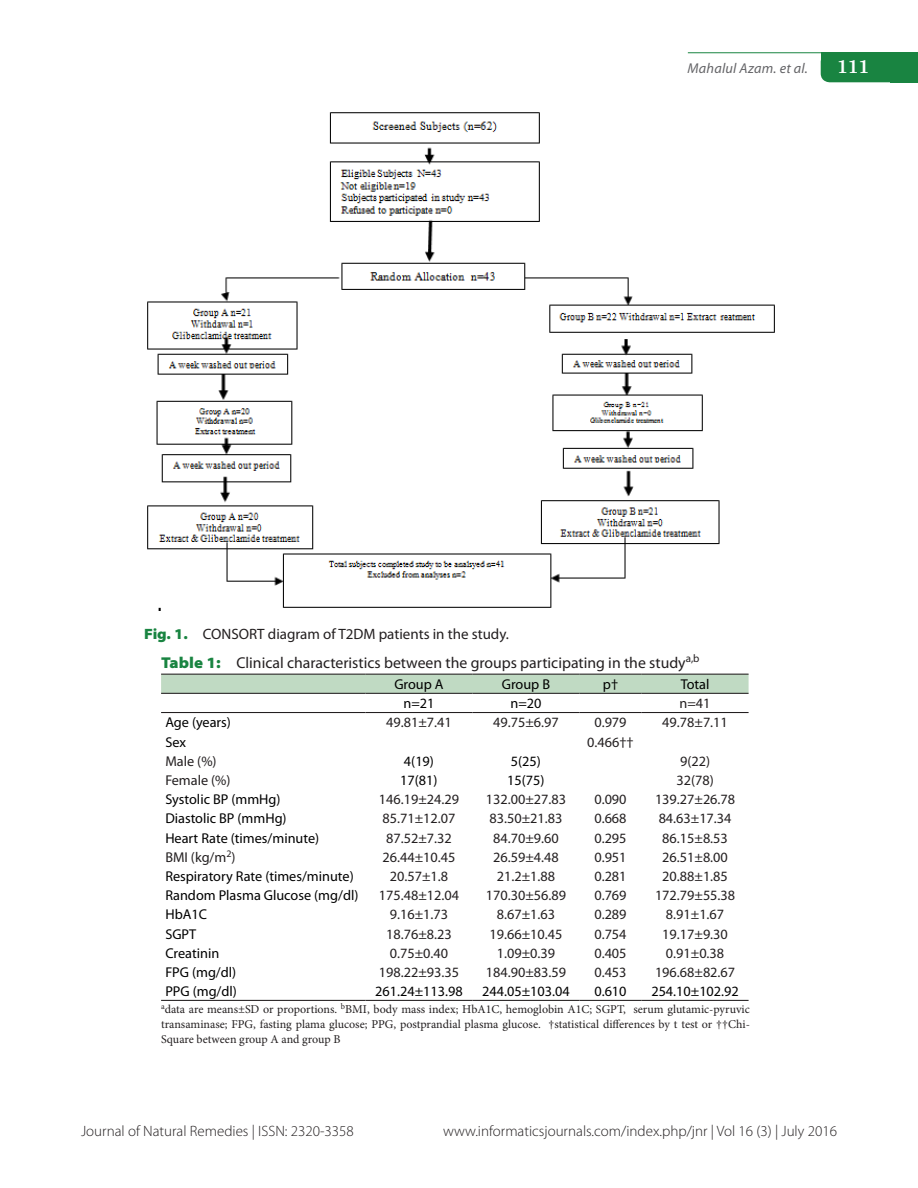
<style>
.page{position:relative;width:918px;height:1188px;background:#fff}
.page>*{position:absolute;margin:0;border:0;box-sizing:border-box;transform-origin:0 0}
.t1{font:700 18.75px "Century Schoolbook";color:#fff}
.Table_head{font:15.75px "Myriad Pro";color:#231f20}
.t2{font:300 15px "Myriad Pro";color:#231f20}
.Fig_cap{font:15px "Myriad Pro";color:#231f20}
.table_text{font:14.25px "Myriad Pro";color:#231f20}
.table_text-2{font:14.25px "Myriad Pro";color:#000}
.t3{font:italic 14.25px "Myriad Pro";letter-spacing:.015em;color:#636366}
.Body_Text_1st_para{font:12px/15px "Minion Pro";color:#231f20;text-align:justify}
.s1{font-weight:900;font-stretch:semi-expanded;color:#198441}
</style>
<div class="page">
<svg style="left:821px;top:67px;width:97px;height:15px"></svg>
<div style="left:821px;top:53px;width:97px;height:14px;background:#198441"></div>
<div style="left:890px;top:68px;width:28px;height:14px;background:#198441"></div>
<hr style="left:688px;top:52px;width:230px;height:1px;background:#198441">
<div style="left:161px;top:675px;width:588px;height:18px;background:#c0dac3"></div>
<hr style="left:161px;top:674px;width:205px;height:1px;background:#231f20">
<hr style="left:366px;top:674px;width:106px;height:1px;background:#231f20">
<hr style="left:472px;top:674px;width:107px;height:1px;background:#231f20">
<hr style="left:579px;top:674px;width:63px;height:1px;background:#231f20">
<hr style="left:642px;top:674px;width:107px;height:1px;background:#231f20">
<hr style="left:161px;top:1000px;width:205px;height:1px;background:#231f20">
<hr style="left:366px;top:1000px;width:106px;height:1px;background:#231f20">
<hr style="left:472px;top:1000px;width:107px;height:1px;background:#231f20">
<hr style="left:579px;top:1000px;width:63px;height:1px;background:#231f20">
<hr style="left:642px;top:1000px;width:107px;height:1px;background:#231f20">
<hr style="left:161px;top:693px;width:205px;height:1px;background:#231f20">
<hr style="left:366px;top:693px;width:106px;height:1px;background:#231f20">
<hr style="left:472px;top:693px;width:107px;height:1px;background:#231f20">
<hr style="left:579px;top:693px;width:63px;height:1px;background:#231f20">
<hr style="left:642px;top:693px;width:107px;height:1px;background:#231f20">
<hr style="left:161px;top:712px;width:205px;height:1px;background:#231f20">
<hr style="left:366px;top:712px;width:106px;height:1px;background:#231f20">
<hr style="left:472px;top:712px;width:107px;height:1px;background:#231f20">
<hr style="left:579px;top:712px;width:63px;height:1px;background:#231f20">
<hr style="left:642px;top:712px;width:107px;height:1px;background:#231f20">
<img style="left:147px;top:112px;width:628px;height:499px">
<p class="t3" style="left:688px;top:60px;width:122px">Mahalul Azam. et al.</p>
<h1 class="t1" style="left:837px;top:52px;width:34px">111</h1>
<p class="Fig_cap" style="left:144px;top:625px;width:366px"><span class="s1">Fig. 1.</span> CONSORT diagram of T2DM patients in the study.</p>
<p class="Table_head" style="left:161px;top:654px;width:540px"><span class="s1">Table 1:</span> Clinical characteristics between the groups participating in the study<sup>a,b</sup></p>
<p class="table_text-2" style="left:394px;top:677px;width:51px">Group A</p>
<p class="table_text-2" style="left:502px;top:677px;width:50px">Group B</p>
<p class="table_text-2" style="left:603px;top:677px;width:17px">p†</p>
<p class="table_text-2" style="left:681px;top:677px;width:30px">Total</p>
<p class="table_text-2" style="left:403px;top:696px;width:33px">n=21</p>
<p class="table_text-2" style="left:510px;top:696px;width:33px">n=20</p>
<p class="table_text" style="left:680px;top:696px;width:33px">n=41</p>
<p class="table_text-2" style="left:165px;top:715px;width:67px">Age (years)</p>
<p class="table_text" style="left:386px;top:715px;width:67px">49.81±7.41</p>
<p class="table_text" style="left:493px;top:715px;width:67px">49.75±6.97</p>
<p class="table_text" style="left:594px;top:715px;width:34px">0.979</p>
<p class="table_text" style="left:662px;top:715px;width:67px">49.78±7.11</p>
<p class="table_text-2" style="left:165px;top:734px;width:22px">Sex</p>
<p class="table_text" style="left:587px;top:734px;width:48px">0.466††</p>
<p class="table_text" style="left:165px;top:753px;width:53px">Male (%)</p>
<p class="table_text-2" style="left:404px;top:753px;width:32px">4(19)</p>
<p class="table_text-2" style="left:511px;top:753px;width:32px">5(25)</p>
<p class="table_text" style="left:680px;top:753px;width:32px">9(22)</p>
<p class="table_text" style="left:165px;top:772px;width:67px">Female (%)</p>
<p class="table_text-2" style="left:400px;top:772px;width:39px">17(81)</p>
<p class="table_text-2" style="left:507px;top:772px;width:39px">15(75)</p>
<p class="table_text" style="left:676px;top:772px;width:39px">32(78)</p>
<p class="table_text-2" style="left:165px;top:792px;width:117px">Systolic BP (mmHg)</p>
<p class="table_text" style="left:379px;top:792px;width:82px">146.19±24.29</p>
<p class="table_text" style="left:486px;top:792px;width:82px">132.00±27.83</p>
<p class="table_text" style="left:594px;top:792px;width:34px">0.090</p>
<p class="table_text" style="left:655px;top:792px;width:82px">139.27±26.78</p>
<p class="table_text-2" style="left:165px;top:811px;width:123px">Diastolic BP (mmHg)</p>
<p class="table_text" style="left:383px;top:811px;width:74px">85.71±12.07</p>
<p class="table_text" style="left:490px;top:811px;width:74px">83.50±21.83</p>
<p class="table_text" style="left:594px;top:811px;width:34px">0.668</p>
<p class="table_text" style="left:659px;top:811px;width:74px">84.63±17.34</p>
<p class="table_text-2" style="left:165px;top:830px;width:155px">Heart Rate (times/minute)</p>
<p class="table_text" style="left:386px;top:830px;width:67px">87.52±7.32</p>
<p class="table_text" style="left:493px;top:830px;width:67px">84.70±9.60</p>
<p class="table_text" style="left:594px;top:830px;width:34px">0.295</p>
<p class="table_text" style="left:662px;top:830px;width:67px">86.15±8.53</p>
<p class="table_text" style="left:165px;top:849px;width:72px">BMI (kg/m<sup>2</sup>)</p>
<p class="table_text" style="left:383px;top:849px;width:74px">26.44±10.45</p>
<p class="table_text" style="left:493px;top:849px;width:67px">26.59±4.48</p>
<p class="table_text" style="left:594px;top:849px;width:34px">0.951</p>
<p class="table_text" style="left:662px;top:849px;width:67px">26.51±8.00</p>
<p class="table_text-2" style="left:165px;top:868px;width:190px">Respiratory Rate (times/minute)</p>
<p class="table_text" style="left:390px;top:868px;width:60px">20.57±1.8</p>
<p class="table_text" style="left:497px;top:868px;width:60px">21.2±1.88</p>
<p class="table_text" style="left:594px;top:868px;width:34px">0.281</p>
<p class="table_text" style="left:662px;top:868px;width:67px">20.88±1.85</p>
<p class="table_text-2" style="left:165px;top:888px;width:195px">Random Plasma Glucose (mg/dl)</p>
<p class="table_text" style="left:379px;top:888px;width:82px">175.48±12.04</p>
<p class="table_text" style="left:486px;top:888px;width:82px">170.30±56.89</p>
<p class="table_text" style="left:594px;top:888px;width:34px">0.769</p>
<p class="table_text" style="left:655px;top:888px;width:82px">172.79±55.38</p>
<p class="table_text-2" style="left:165px;top:907px;width:43px">HbA1C</p>
<p class="table_text" style="left:390px;top:907px;width:60px">9.16±1.73</p>
<p class="table_text" style="left:497px;top:907px;width:60px">8.67±1.63</p>
<p class="table_text" style="left:594px;top:907px;width:34px">0.289</p>
<p class="table_text" style="left:666px;top:907px;width:60px">8.91±1.67</p>
<p class="table_text-2" style="left:165px;top:926px;width:32px">SGPT</p>
<p class="table_text" style="left:386px;top:926px;width:67px">18.76±8.23</p>
<p class="table_text" style="left:490px;top:926px;width:74px">19.66±10.45</p>
<p class="table_text" style="left:594px;top:926px;width:34px">0.754</p>
<p class="table_text" style="left:662px;top:926px;width:67px">19.17±9.30</p>
<p class="table_text-2" style="left:165px;top:945px;width:55px">Creatinin</p>
<p class="table_text" style="left:390px;top:945px;width:60px">0.75±0.40</p>
<p class="table_text" style="left:497px;top:945px;width:60px">1.09±0.39</p>
<p class="table_text" style="left:594px;top:945px;width:34px">0.405</p>
<p class="table_text" style="left:666px;top:945px;width:60px">0.91±0.38</p>
<p class="table_text-2" style="left:165px;top:964px;width:72px">FPG (mg/dl)</p>
<p class="table_text" style="left:379px;top:964px;width:82px">198.22±93.35</p>
<p class="table_text" style="left:486px;top:964px;width:82px">184.90±83.59</p>
<p class="table_text" style="left:594px;top:964px;width:34px">0.453</p>
<p class="table_text" style="left:655px;top:964px;width:82px">196.68±82.67</p>
<p class="table_text-2" style="left:165px;top:984px;width:73px">PPG (mg/dl)</p>
<p class="table_text-2" style="left:375px;top:984px;width:89px">261.24±113.98</p>
<p class="table_text-2" style="left:482px;top:984px;width:89px">244.05±103.04</p>
<p class="table_text-2" style="left:594px;top:984px;width:34px">0.610</p>
<p class="table_text-2" style="left:651px;top:984px;width:89px">254.10±102.92</p>
<p class="Body_Text_1st_para" style="left:161px;top:1002px;width:590px"><sup>a</sup>data are means±SD or proportions. <sup>b</sup>BMI, body mass index; HbA1C, hemoglobin A1C; SGPT, serum glutamic-pyruvic transaminase; FPG, fasting plama glucose; PPG, postprandial plasma glucose. †statistical differences by t test or ††Chi-Square between group A and group B</p>
<p class="t2" style="left:81px;top:1122px;width:274px">Journal of Natural Remedies | ISSN: 2320-3358</p>
<p class="t2" style="left:443px;top:1122px;width:395px">www.informaticsjournals.com/index.php/jnr | Vol 16 (3) | July 2016</p>
</div>
